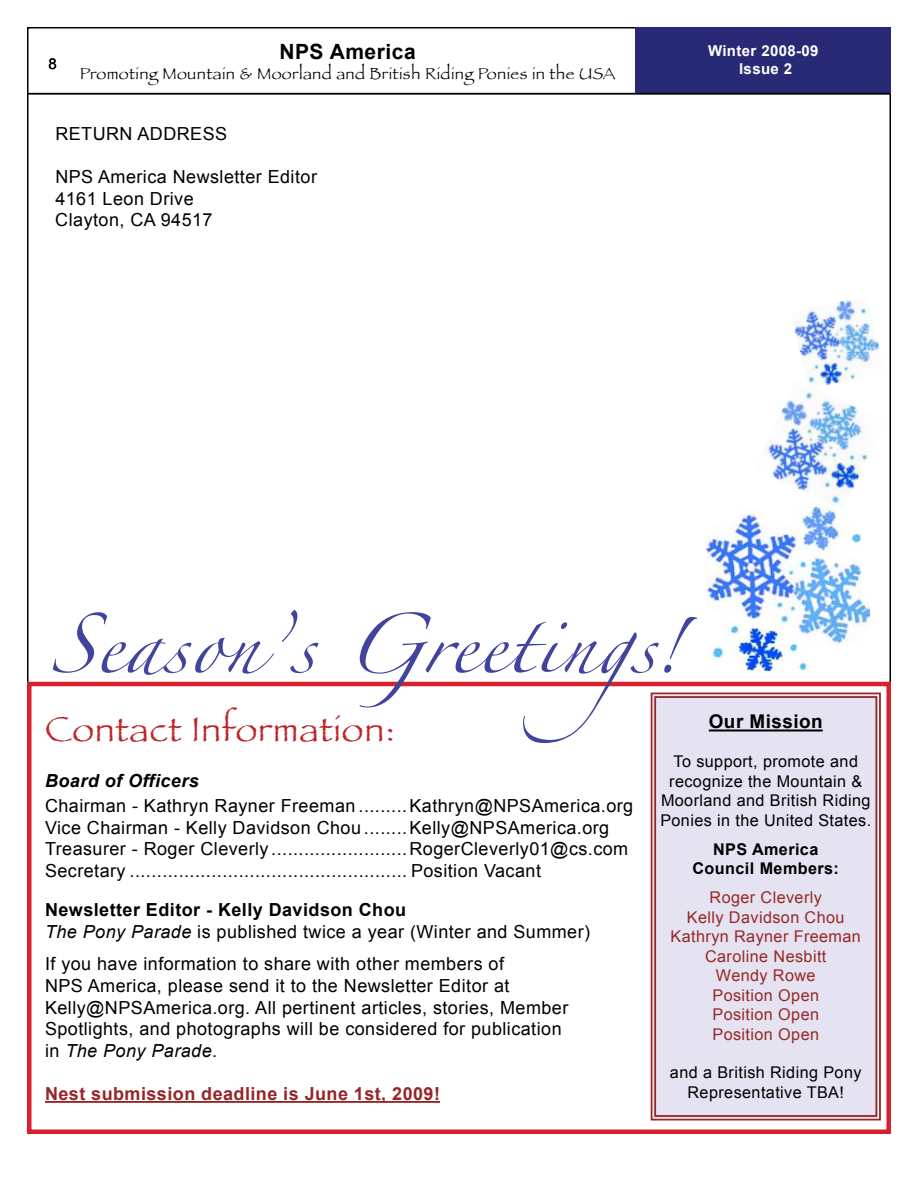
<style>
.page{position:relative;width:918px;height:1188px;background:#fff}
.page>*{position:absolute;margin:0;border:0;box-sizing:border-box;transform-origin:0 0}
.t1{font:54px "Zapfino";letter-spacing:.025em;color:#41449c}
.t2{font:36px "Papyrus";letter-spacing:.025em;color:#bd2428}
.t3{font:700 21px "Arial";letter-spacing:.025em;color:#000}
.t4{font:700 18.9px "Arial";letter-spacing:.025em;color:#000}
.t5{font:18px/21.6px "Arial";letter-spacing:.025em;color:#000}
.t6{font:700 18px "Arial";letter-spacing:.025em;color:#962528}
.t7{font:italic 700 18px "Arial";letter-spacing:.025em;color:#000}
.t8{font:16.5px "Papyrus";letter-spacing:.025em;color:#000}
.t9{font:16.2px/19.5px "Arial";letter-spacing:.025em;color:#000;text-align:center}
.t10{font:16.2px/19.5px "Arial";letter-spacing:.025em;color:#972925;text-align:center}
.t11{font:700 16.2px/19.5px "Arial";letter-spacing:.025em;color:#000;text-align:center}
.t12{font:700 15px/18px "Arial";letter-spacing:.025em;color:#fff;text-align:center}
.s1{font-weight:700}
.s2{font-style:italic}
</style>
<div class="page">
<div style="left:636px;top:27px;width:255px;height:66px;background:#292a76"></div>
<hr style="left:27px;top:93px;width:863px;height:1px;background:#000">
<hr style="left:45px;top:1101px;width:395px;height:2px;background:#962528">
<div style="left:27px;top:682px;width:864px;height:452px;border:4px solid #d8212e"></div>
<div style="left:650px;top:692px;width:231px;height:429px;background:#e5e2f1"></div>
<div style="left:654px;top:696px;width:223px;height:421px;border:2px solid #962528"></div>
<img style="left:706px;top:510px;width:164px;height:161px">
<img style="left:764px;top:390px;width:106px;height:120px">
<img style="left:791px;top:297px;width:89px;height:90px">
<p class="t3" style="left:279px;top:40px;width:138px">NPS America</p>
<p class="t8" style="left:80px;top:64px;width:537px">Promoting Mountain &amp; Moorland and British Riding Ponies in the USA</p>
<p class="t5" style="left:55px;top:123px;width:173px">RETURN ADDRESS</p>
<p class="t5" style="left:55px;top:166px;width:263px">NPS America Newsletter Editor<br>41 61 Leon Drive<br>Clayton, CA 9451 7</p>
<p class="t12" style="left:708px;top:42px;width:112px">Winter 2008-09<br>Issue 2</p>
<h1 class="t1" style="left:50px;top:622px;width:663px">Season’s Greetings!</h1>
<h2 class="t2" style="left:45px;top:708px;width:352px">Contact Information:</h2>
<p class="t7" style="left:45px;top:771px;width:155px">Board of Officers</p>
<p class="t5" style="left:45px;top:795px;width:590px">Chairman - Kathryn Rayner Freeman .........Kathryn@NPSAmerica.org Vice Chairman - Kelly Davidson Chou ........Kelly@NPSAmerica.org Treasurer - Roger Cleverly .........................RogerCleverly01 @cs.com Secretary ................................................... Position Vacant</p>
<p class="t5" style="left:45px;top:899px;width:547px"><span class="s1">Newsletter Editor - Kelly Davidson Chou<br></span><span class="s2">The Pony Parade</span> is published twice a year (Winter and Summer)</p>
<p class="t5" style="left:45px;top:953px;width:525px">If you have information to share with other members of<br>NPS America, please send it to the Newsletter Editor at Kelly@NPSAmerica.org. All pertinent articles, stories, Member Spotlights, and photographs will be considered for publication in <span class="s2">The Pony Parade</span>.</p>
<p class="t6" style="left:45px;top:1084px;width:397px">Nest submission deadline is June 1st, 2009!</p>
<p class="t4" style="left:709px;top:711px;width:115px">Our Mission</p>
<p class="t9" style="left:660px;top:752px;width:212px">To support, promote and recognize the Mountain &amp;<br>Moorland and British Riding<br>Ponies in the United States.</p>
<p class="t11" style="left:693px;top:839px;width:148px">NPS America<br>Council Members:</p>
<p class="t10" style="left:671px;top:888px;width:192px">Roger Cleverly<br>Kelly Davidson Chou<br>Kathryn Rayner Freeman<br>Caroline Nesbitt<br>Wendy Rowe<br>Position Open<br>Position Open<br>Position Open</p>
<p class="t9" style="left:670px;top:1063px;width:193px">and a British Riding Pony<br>Representative TBA!</p>
</div>
